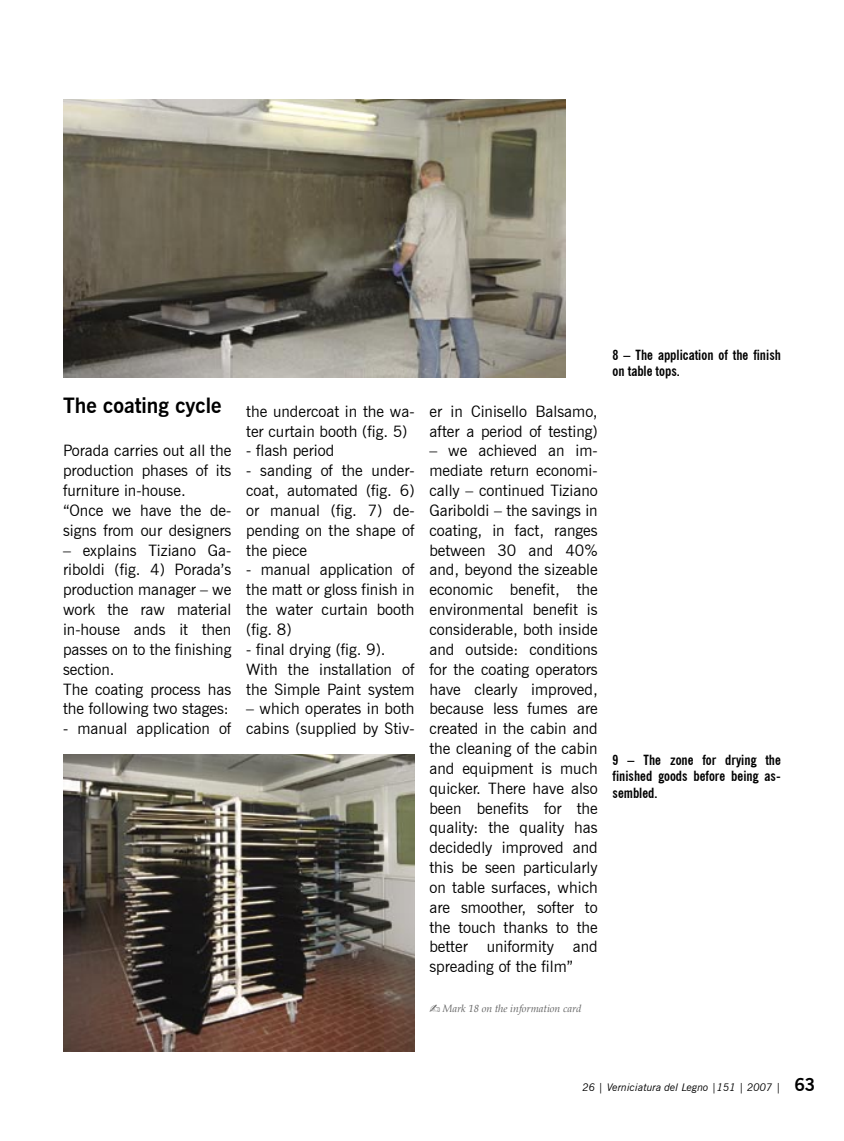
<style>
.page{position:relative;width:844px;height:1141px;background:#fff}
.page>*{position:absolute;margin:0;border:0;box-sizing:border-box;transform-origin:0 0}
.t1{font:700 21px "News Gothic BT";color:#000}
.t2{font:15.75px/19.8px "News Gothic BT";color:#000}
.t3{font:700 condensed 14px/16.8px "News Gothic BT";color:#000}
.t4{font:italic 10.5px "News Gothic BT";color:#000}
.t5{font:italic 10.5px "Book Antiqua";color:#636363}
.s1{font-weight:700;font-style:normal;font-size:17.5px}
</style>
<div class="page">
<img style="left:63px;top:99px;width:502px;height:278px">
<img style="left:63px;top:754px;width:351px;height:298px">
<h1 class="t1" style="left:63px;top:393px;width:160px">The coating cycle</h1>
<p class="t2" style="left:63px;top:441px;width:170px">Porada carries out all the production phases of its furniture in-house.<br>“Once we have the de&shy;signs from our designers</p>
<p class="t2" style="left:63px;top:540px;width:170px">– explains Tiziano Ga&shy;riboldi (fig. 4) Porada’s production manager – we work the raw material in-house ands it then passes on to the finishing section.<br>The coating process has the following two stages:</p>
<p class="t2" style="left:63px;top:719px;width:170px">- manual application of</p>
<p class="t2" style="left:246px;top:401px;width:170px">the undercoat in the wa&shy;ter curtain booth (fig. 5)</p>
<p class="t2" style="left:246px;top:441px;width:89px">- flash period</p>
<p class="t2" style="left:246px;top:461px;width:170px;text-align:justify">- sanding of the under&shy;coat, automated (fig. 6) or manual (fig. 7) de&shy;pending on the shape of the piece</p>
<p class="t2" style="left:246px;top:560px;width:170px;text-align:justify">- manual application of the matt or gloss finish in the water curtain booth (fig. 8)</p>
<p class="t2" style="left:246px;top:639px;width:170px">- final drying (fig. 9).<br>With the installation of the Simple Paint system</p>
<p class="t2" style="left:246px;top:699px;width:170px">– which operates in both cabins (supplied by Stiv-</p>
<p class="t2" style="left:429px;top:401px;width:170px">er in Cinisello Balsamo, after a period of testing)</p>
<p class="t2" style="left:429px;top:441px;width:170px;text-align:justify">– we achieved an im&shy;mediate return economi&shy;cally – continued Tiziano Gariboldi – the savings in coating, in fact, ranges between 30 and 40% and, beyond the sizeable economic benefit, the environmental benefit is considerable, both inside and outside: conditions for the coating operators have clearly improved, because less fumes are created in the cabin and the cleaning of the cabin and equipment is much quicker. There have also been benefits for the quality: the quality has decidedly improved and this be seen particularly on table surfaces, which are smoother, softer to the touch thanks to the better uniformity and spreading of the film”</p>
<p class="t5" style="left:442px;top:1001px;width:140px">Mark 18 on the information card</p>
<p class="t3" style="left:612px;top:346px;width:170px">8 – The application of the finish on table tops.</p>
<p class="t3" style="left:612px;top:751px;width:170px;text-align:justify">9 – The zone for drying the finished goods before being as&shy;sembled.</p>
<p class="t4" style="left:582px;top:1081px;width:234px">26 | Verniciatura del Legno |151 | 2007 | <span class="s1">63</span></p>
</div>
